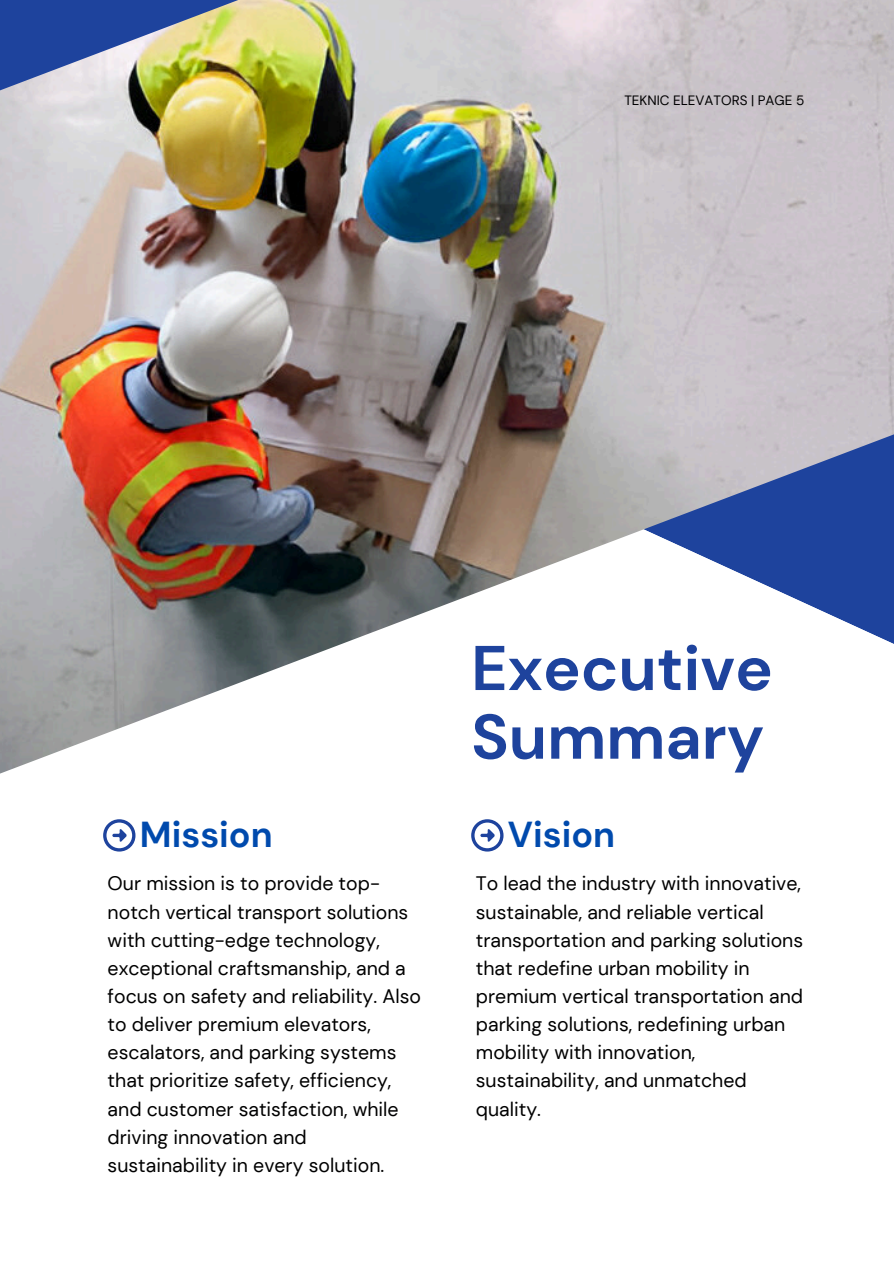
<style>
.page{position:relative;width:894px;height:1264px;background:#fff}
.page>*{position:absolute;margin:0;border:0;box-sizing:border-box;transform-origin:0 0}
.t1{font:700 63px/68.7px "DM Sans";color:#1e439d}
.t2{font:700 36px "DM Sans";color:#004aad}
.t3{font:19.5px/28px "DM Sans";color:#000001}
.t4{font:13.5px "DM Sans";color:#000001}
</style>
<div class="page">
<img style="left:0;top:0;width:893px;height:774px">
<svg style="left:103px;top:819px;width:32px;height:32px"></svg>
<svg style="left:471px;top:819px;width:32px;height:32px"></svg>
<h2 class="t4" style="left:624px;top:92px;width:181px">TEKNIC ELEVATORS | PAGE 5</h2>
<h1 class="t2" style="left:140px;top:811px;width:134px">Mission</h1>
<p class="t3" style="left:108px;top:869px;width:315px">Our mission is to provide top&shy;notch vertical transport solutions with cutting-edge technology, exceptional craftsmanship, and a focus on safety and reliability. Also to deliver premium elevators, escalators, and parking systems that prioritize safety, efficiency, and customer satisfaction, while driving innovation and sustainability in every solution.</p>
<p class="t1" style="left:471px;top:634px;width:303px">Executive<br>Summary</p>
<h2 class="t2" style="left:508px;top:811px;width:108px">Vision</h2>
<p class="t3" style="left:475px;top:869px;width:329px">To lead the industry with innovative, sustainable, and reliable vertical transportation and parking solutions that redefine urban mobility in premium vertical transportation and parking solutions, redefining urban mobility with innovation, sustainability, and unmatched quality.</p>
</div>
